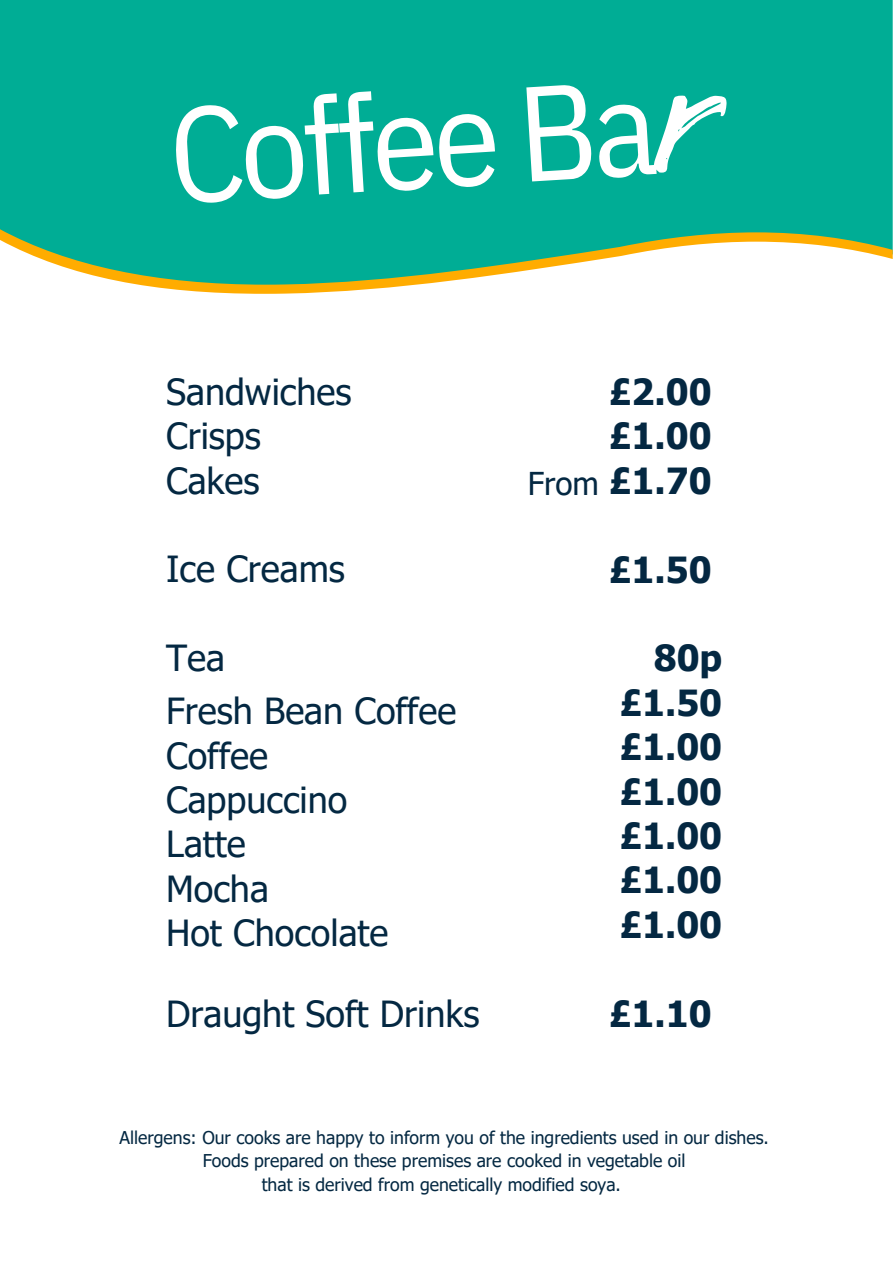
<style>
.page{position:relative;width:893px;height:1264px;background:#fff}
.page>*{position:absolute;margin:0;border:0;box-sizing:border-box;transform-origin:0 0}
.t1{font:134.85px "IBM Plex Sans Cond";color:#fff}
.t2{font:36px/44.4px "Tahoma";color:#042842}
.t3{font:700 36px/44.4px "Tahoma";color:#042842;text-align:justify}
.t4{font:31.5px "Tahoma";color:#042842}
.t5{font:17.55px/23.5px "Tahoma";color:#042842;text-align:center}
</style>
<div class="page">
<div style="left:0;top:0;width:892px;height:229px;background:#00ad95"></div>
<svg style="left:0;top:229px;width:892px;height:65px"></svg>
<svg style="left:653px;top:95px;width:73px;height:78px"></svg>
<h1 class="t1" style="left:163px;top:67px;width:490px;rotate:-4deg">Coffee Ba</h1>
<h2 class="t2" style="left:166px;top:368px;width:187px">Sandwiches<br>Crisps<br>Cakes</h2>
<h2 class="t2" style="left:166px;top:545px;width:180px">Ice Creams</h2>
<h2 class="t2" style="left:166px;top:629px;width:291px;line-height:53.4px">Tea<br>Fresh Bean Coffee</h2>
<h2 class="t2" style="left:166px;top:732px;width:224px">Coffee<br>Cappuccino<br>Latte<br>Mocha<br>Hot Chocolate</h2>
<h2 class="t2" style="left:166px;top:990px;width:315px">Draught Soft Drinks</h2>
<h3 class="t4" style="left:527px;top:463px;width:73px">From</h3>
<h2 class="t3" style="left:608px;top:368px;width:104px">£2.00 £1.00 £1.70</h2>
<h2 class="t3" style="left:608px;top:546px;width:104px">£1.50</h2>
<h2 class="t3" style="left:619px;top:635px;width:104px;text-indent:34px">80p £1.50 £1.00 £1.00 £1.00 £1.00 £1.00</h2>
<h2 class="t3" style="left:608px;top:990px;width:104px">£1.10</h2>
<p class="t5" style="left:120px;top:1124px;width:650px">Allergens: Our cooks are happy to inform you of the ingredients used in our dishes.<br>Foods prepared on these premises are cooked in vegetable oil<br>that is derived from genetically modified soya.</p>
</div>
